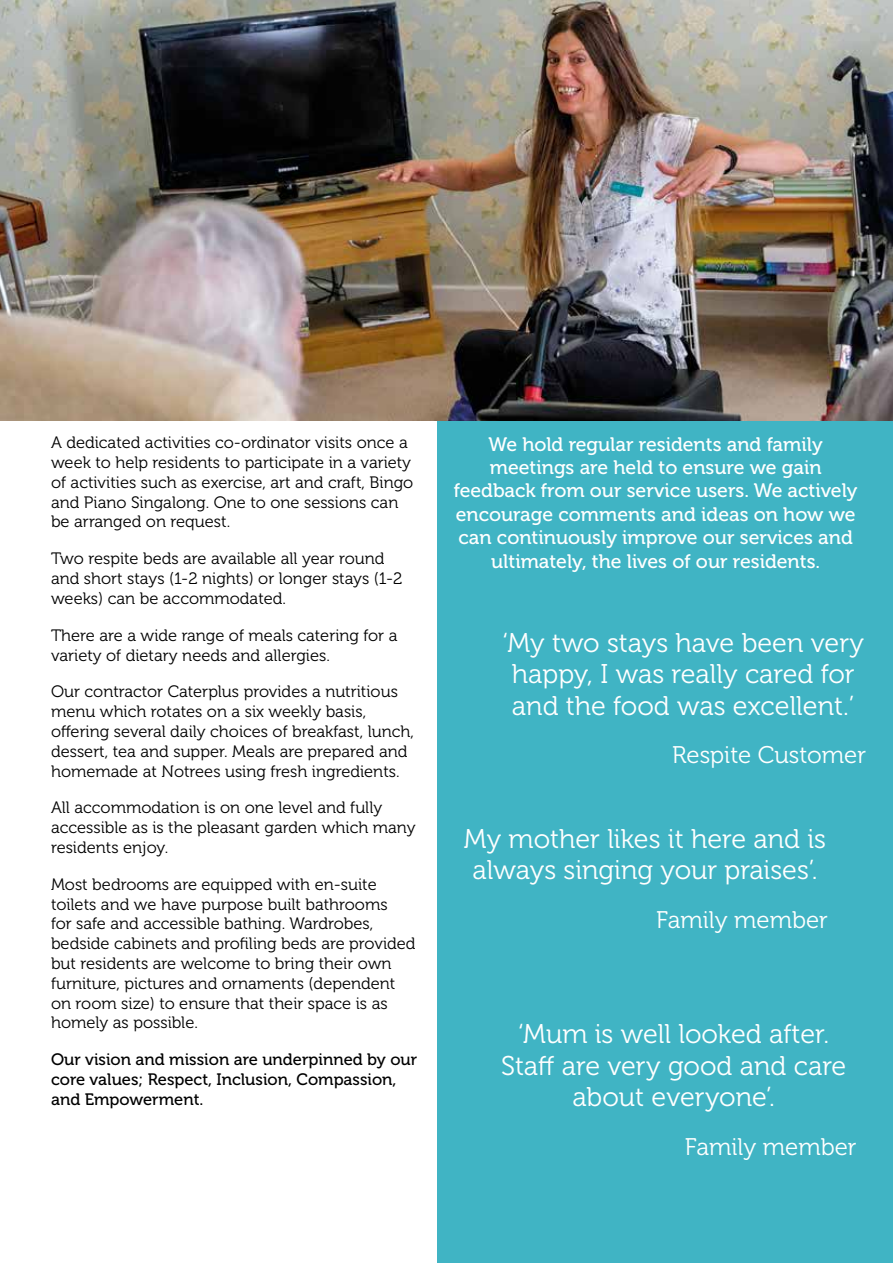
<style>
.page{position:relative;width:893px;height:1263px;background:#fff}
.page>*{position:absolute;margin:0;border:0;box-sizing:border-box;transform-origin:0 0}
.t1{font:27px/31.5px "Museo 300";color:#fff;text-align:center}
.t2{font:24px "Museo 300";color:#fff}
.t3{font:19.5px/23.4px "Museo 500";color:#fff;text-align:center}
.t4{font:16.5px/19.8px "Museo 300";color:#000}
.t5{font:16.5px/19.8px "Museo 500";color:#000}
</style>
<div class="page">
<div style="left:437px;top:421px;width:456px;height:842px;background:#40b4c4"></div>
<img style="left:0;top:0;width:893px;height:421px">
<p class="t4" style="left:51px;top:433px;width:364px">A dedicated activities co-ordinator visits once a week to help residents to participate in a variety of activities such as exercise, art and craft, Bingo and Piano Singalong. One to one sessions can be arranged on request.</p>
<p class="t4" style="left:51px;top:549px;width:353px">Two respite beds are available all year round and short stays (1-2 nights) or longer stays (1-2 weeks) can be accommodated.</p>
<p class="t4" style="left:51px;top:625px;width:348px">There are a wide range of meals catering for a variety of dietary needs and allergies.</p>
<p class="t4" style="left:51px;top:682px;width:364px">Our contractor Caterplus provides a nutritious menu which rotates on a six weekly basis, offering several daily choices of breakfast, lunch, dessert, tea and supper. Meals are prepared and homemade at Notrees using fresh ingredients.</p>
<p class="t4" style="left:51px;top:798px;width:366px">All accommodation is on one level and fully accessible as is the pleasant garden which many residents enjoy.</p>
<p class="t4" style="left:51px;top:874px;width:366px">Most bedrooms are equipped with en-suite toilets and we have purpose built bathrooms<br>for safe and accessible bathing. Wardrobes, bedside cabinets and profiling beds are provided but residents are welcome to bring their own furniture, pictures and ornaments (dependent on room size) to ensure that their space is as homely as possible.</p>
<p class="t5" style="left:51px;top:1050px;width:368px">Our vision and mission are underpinned by our core values; Respect, Inclusion, Compassion, and Empowerment.</p>
<p class="t3" style="left:454px;top:432px;width:405px">We hold regular residents and family meetings are held to ensure we gain feedback from our service users. We actively encourage comments and ideas on how we can continuously improve our services and ultimately, the lives of our residents.</p>
<h1 class="t1" style="left:503px;top:627px;width:363px">‘My two stays have been very happy, I was really cared for and the food was excellent.’</h1>
<h2 class="t2" style="left:672px;top:742px;width:195px">Respite Customer</h2>
<h1 class="t1" style="left:464px;top:823px;width:364px">My mother likes it here and is always singing your praises’.</h1>
<h2 class="t2" style="left:656px;top:906px;width:173px">Family member</h2>
<h1 class="t1" style="left:501px;top:1019px;width:347px">‘Mum is well looked after.<br>Staff are very good and care about everyone’.</h1>
<h2 class="t2" style="left:685px;top:1134px;width:173px">Family member</h2>
</div>
